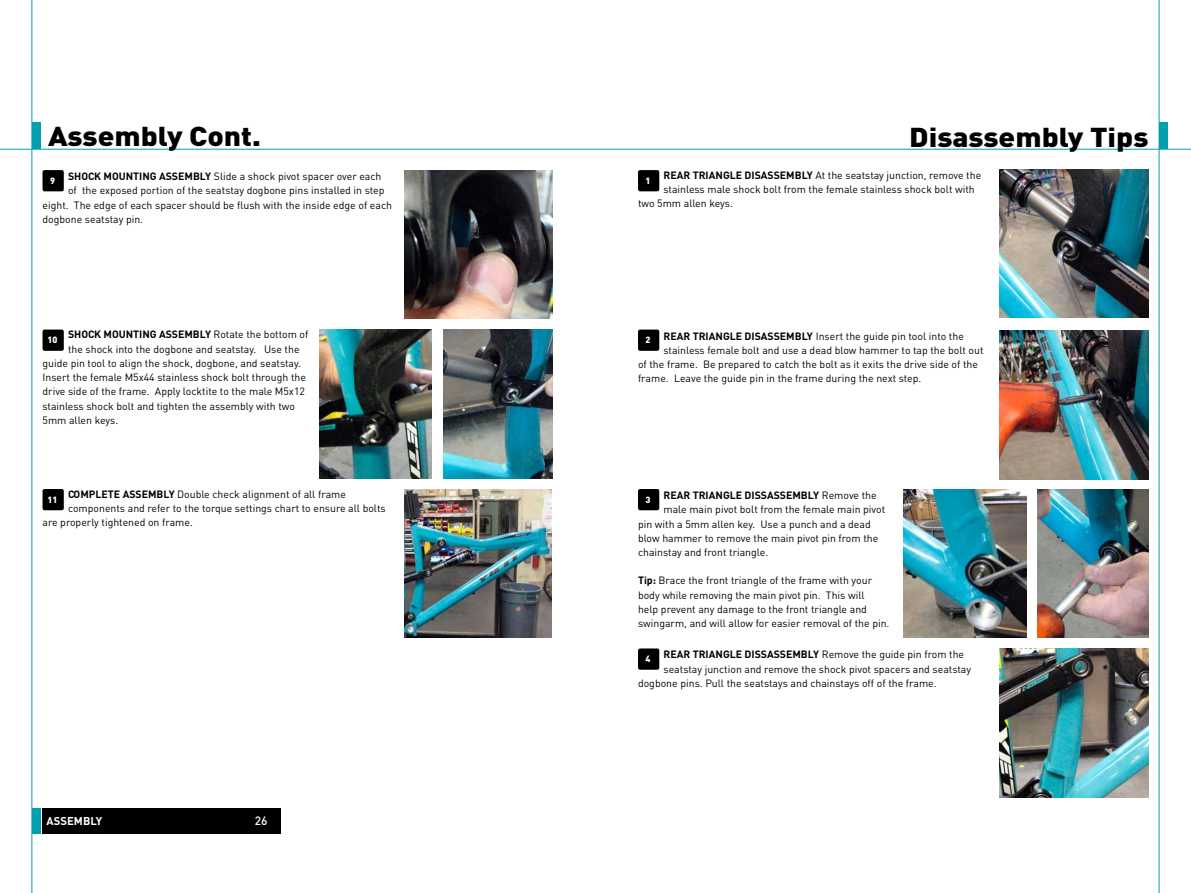
<style>
.page{position:relative;width:1191px;height:893px;background:#fff}
.page>*{position:absolute;margin:0;border:0;box-sizing:border-box;transform-origin:0 0}
.t1{font:900 27px "DIN";color:#000;scale:1.11 1}
.t2{font:500 12px "DIN";color:#fff}
.t3{font:700 11.25px "DIN";color:#fff}
.t4{font:10.5px/14.2px "DIN";color:#000}
.t5{font:700 10.5px "DIN";color:#000}
.t6{font:900 9px "DIN";color:#fff}
.s1{font-weight:700}
</style>
<div class="page">
<hr style="left:32px;top:0;width:1px;height:893px;background:#00a0af">
<hr style="left:1158px;top:0;width:1px;height:893px;background:#00a0af">
<hr style="left:0;top:149px;width:1191px;height:1px;background:#00a0af">
<div style="left:32px;top:808px;width:9px;height:25px;background:#00a0af"></div>
<div style="left:255px;top:808px;width:25px;height:25px;background:#000"></div>
<div style="left:32px;top:122px;width:9px;height:27px;background:#00a0af"></div>
<div style="left:1159px;top:122px;width:8px;height:27px;background:#00a0af"></div>
<div style="left:42px;top:808px;width:213px;height:25px;background:#000"></div>
<img style="left:404px;top:489px;width:147px;height:149px">
<img style="left:404px;top:170px;width:149px;height:149px">
<img style="left:319px;top:330px;width:113px;height:148px">
<img style="left:443px;top:330px;width:110px;height:148px">
<img style="left:999px;top:169px;width:149px;height:149px">
<img style="left:999px;top:331px;width:149px;height:149px">
<img style="left:904px;top:489px;width:122px;height:149px">
<img style="left:1037px;top:489px;width:111px;height:149px">
<img style="left:999px;top:648px;width:149px;height:149px">
<div style="left:638px;top:489px;width:21px;height:21px;background:#000;border-radius:2px"></div>
<div style="left:638px;top:648px;width:21px;height:22px;background:#000;border-radius:2px"></div>
<div style="left:43px;top:489px;width:21px;height:21px;background:#000;border-radius:2px"></div>
<div style="left:43px;top:170px;width:21px;height:21px;background:#000;border-radius:2px"></div>
<div style="left:43px;top:330px;width:21px;height:21px;background:#000;border-radius:2px"></div>
<div style="left:638px;top:330px;width:21px;height:21px;background:#000;border-radius:2px"></div>
<div style="left:638px;top:170px;width:21px;height:21px;background:#000;border-radius:2px"></div>
<h1 class="t1" style="left:48px;top:118px;width:193px">Assembly Cont.</h1>
<h1 class="t1" style="left:909px;top:119px;width:217px">Disassembly Tips</h1>
<p class="t5" style="left:68px;top:169px;width:58px">SHOCK MOUNTIN</p>
<p class="t5" style="left:150px;top:169px;width:17px">G ASSEMBLY</p>
<p class="t4" style="left:214px;top:169px;width:169px">Slide a shock pivot spacer over each</p>
<p class="t4" style="left:68px;top:183px;width:318px">of the exposed portion of the seatstay dogbone pins installed in step</p>
<p class="t4" style="left:43px;top:197px;width:351px">eight. The edge of each spacer should be flush with the inside edge of each</p>
<p class="t4" style="left:43px;top:212px;width:102px">dogbone seatstay pin.</p>
<p class="t6" style="left:50px;top:175px;width:7px">9</p>
<p class="t5" style="left:663px;top:168px;width:8px">REAR</p>
<p class="t5" style="left:693px;top:168px;width:7px">TRIAN</p>
<p class="t5" style="left:723px;top:168px;width:29px">GLE DISASSEMBLY</p>
<p class="t4" style="left:815px;top:168px;width:167px">At the seatstay junction, remove the</p>
<p class="t4" style="left:663px;top:182px;width:313px">stainless male shock bolt from the female stainless shock bolt with</p>
<p class="t4" style="left:638px;top:196px;width:96px">two 5mm allen keys.</p>
<p class="t6" style="left:645px;top:175px;width:7px">1</p>
<p class="t5" style="left:68px;top:328px;width:58px">SHOCK MOUNTIN</p>
<p class="t5" style="left:150px;top:328px;width:17px">G ASSEMBLY</p>
<p class="t4" style="left:213px;top:327px;width:96px">Rotate the bottom of</p>
<p class="t4" style="left:68px;top:341px;width:233px">the shock into the dogbone and seatstay. Use the</p>
<p class="t4" style="left:43px;top:356px;width:260px">guide pin tool to align the shock, dogbone, and seatstay.</p>
<p class="t4" style="left:43px;top:370px;width:265px">Insert the female M5x44 stainless shock bolt through the</p>
<p class="t4" style="left:43px;top:384px;width:264px">drive side of the frame. Apply locktite to the male M5x12</p>
<p class="t4" style="left:43px;top:398px;width:254px">stainless shock bolt and tighten the assembly with two</p>
<p class="t4" style="left:43px;top:413px;width:77px">5mm allen keys.</p>
<p class="t5" style="left:663px;top:329px;width:8px">REAR</p>
<p class="t5" style="left:693px;top:329px;width:7px">TRIAN</p>
<p class="t5" style="left:723px;top:329px;width:29px">GLE DISASSEMBLY</p>
<p class="t4" style="left:815px;top:328px;width:150px">Insert the guide pin tool into the</p>
<p class="t4" style="left:663px;top:343px;width:321px">stainless female bolt and use a dead blow hammer to tap the bolt out</p>
<p class="t4" style="left:638px;top:357px;width:341px">of the frame. Be prepared to catch the bolt as it exits the drive side of the</p>
<p class="t4" style="left:638px;top:371px;width:285px">frame. Leave the guide pin in the frame during the next step.</p>
<p class="t6" style="left:48px;top:334px;width:12px">10</p>
<p class="t6" style="left:645px;top:334px;width:7px">2</p>
<p class="t5" style="left:68px;top:487px;width:20px">COMPLETE</p>
<p class="t5" style="left:123px;top:487px;width:8px">ASSEMBLY</p>
<p class="t4" style="left:177px;top:487px;width:170px">Double check alignment of all frame</p>
<p class="t4" style="left:68px;top:501px;width:319px">components and refer to the torque settings chart to ensure all bolts</p>
<p class="t4" style="left:43px;top:515px;width:152px">are properly tightened on frame.</p>
<p class="t6" style="left:48px;top:494px;width:12px">11</p>
<p class="t3" style="left:47px;top:813px;width:57px">ASSEMBLY</p>
<p class="t2" style="left:255px;top:813px;width:14px">26</p>
<p class="t5" style="left:663px;top:488px;width:8px">REAR</p>
<p class="t5" style="left:693px;top:488px;width:7px">TRIAN</p>
<p class="t5" style="left:723px;top:488px;width:29px">GLE DISSASSEMBLY</p>
<p class="t4" style="left:822px;top:488px;width:56px">Remove the</p>
<p class="t4" style="left:663px;top:502px;width:223px">male main pivot bolt from the female main pivot</p>
<p class="t4" style="left:638px;top:516px;width:234px">pin with a 5mm allen key. Use a punch and a dead</p>
<p class="t4" style="left:638px;top:531px;width:242px">blow hammer to remove the main pivot pin from the</p>
<p class="t4" style="left:638px;top:545px;width:132px">chainstay and front triangle.</p>
<p class="t4" style="left:638px;top:573px;width:253px"><span class="s1">TIP:</span> Brace the front triangle of the frame with your body while removing the main pivot pin. This will<br>help prevent any damage to the front triangle and swingarm, and will allow for easier removal of the pin.</p>
<p class="t5" style="left:663px;top:648px;width:8px">REAR</p>
<p class="t5" style="left:693px;top:648px;width:7px">TRIAN</p>
<p class="t5" style="left:723px;top:648px;width:29px">GLE DISSASSEMBLY</p>
<p class="t4" style="left:822px;top:647px;width:144px">Remove the guide pin from the</p>
<p class="t4" style="left:663px;top:662px;width:309px">seatstay junction and remove the shock pivot spacers and seatstay</p>
<p class="t4" style="left:638px;top:676px;width:300px">dogbone pins. Pull the seatstays and chainstays off of the frame.</p>
<p class="t6" style="left:645px;top:494px;width:7px">3</p>
<p class="t6" style="left:645px;top:653px;width:7px">4</p>
</div>
